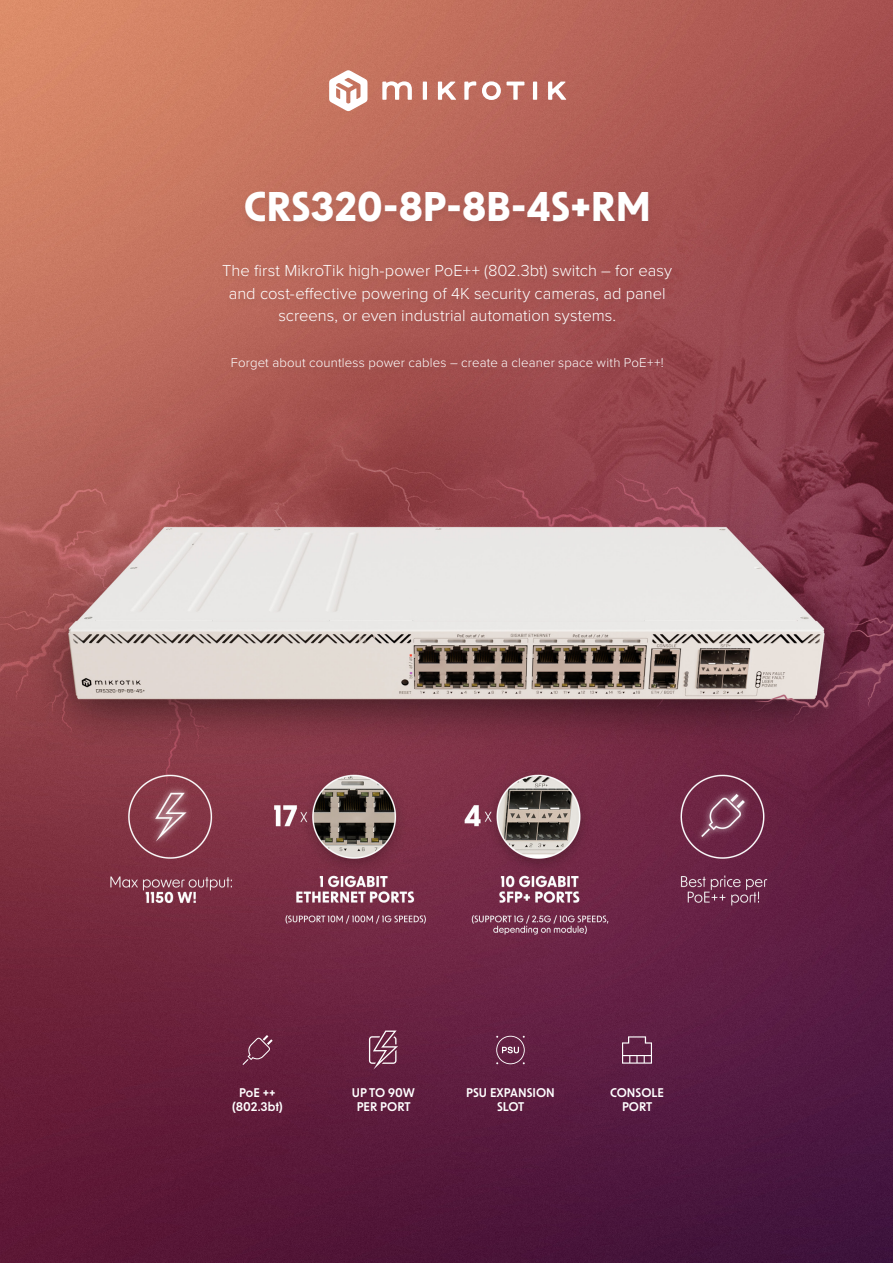
<style>
.page{position:relative;width:893px;height:1263px;background:#fff}
.page>*{position:absolute;margin:0;border:0;box-sizing:border-box;transform-origin:0 0}
.t1{font:700 39.45px "New Order";letter-spacing:-.01em;color:#fff}
.Teksts{font:300 16.5px/22.8px "Proxima Nova";color:#fff;text-align:center}
.Teksts-2{font:300 13.2px "Proxima Nova";letter-spacing:.01em;color:#fff}
.Teksts-3{font:600 12px/13.5px "New Order";color:#fff;text-align:center}
</style>
<div class="page">
<img style="left:0;top:0;width:893px;height:1263px">
<div style="left:239px;top:189px;width:415px;height:43px;background:#231f20;opacity:.1"></div>
<div style="left:217px;top:263px;width:461px;height:72px;background:#231f20;opacity:.1"></div>
<svg style="left:382px;top:81px;width:184px;height:19px"></svg>
<svg style="left:329px;top:70px;width:38px;height:41px"></svg>
<div style="left:225px;top:356px;width:445px;height:24px;background:#231f20;opacity:.1"></div>
<svg style="left:242px;top:1035px;width:31px;height:30px"></svg>
<svg style="left:496px;top:1036px;width:29px;height:28px"></svg>
<svg style="left:622px;top:1036px;width:30px;height:28px"></svg>
<svg style="left:369px;top:1030px;width:29px;height:39px"></svg>
<p class="t1" style="left:244px;top:180px;width:408px">CRS320-8P-8B-4S+RM</p>
<p class="Teksts" style="left:222px;top:258px;width:451px">The first MikroTik high-power PoE++ (802.3bt) switch – for easy and cost-effective powering of 4K security cameras, ad panel screens, or even industrial automation systems.</p>
<p class="Teksts-2" style="left:231px;top:353px;width:435px">Forget about countless power cables – create a cleaner space with PoE++!</p>
<p class="Teksts-3" style="left:239px;top:1085px;width:38px">PoE ++</p>
<p class="Teksts-3" style="left:232px;top:1099px;width:52px">(802.3bt)</p>
<p class="Teksts-3" style="left:352px;top:1085px;width:65px">UP TO 90W</p>
<p class="Teksts-3" style="left:357px;top:1099px;width:56px">PER PORT</p>
<p class="Teksts-3" style="left:466px;top:1085px;width:90px">PSU EXPANSION</p>
<p class="Teksts-3" style="left:497px;top:1099px;width:29px">SLOT</p>
<p class="Teksts-3" style="left:610px;top:1085px;width:55px">CONSOLE<br>PORT</p>
</div>
